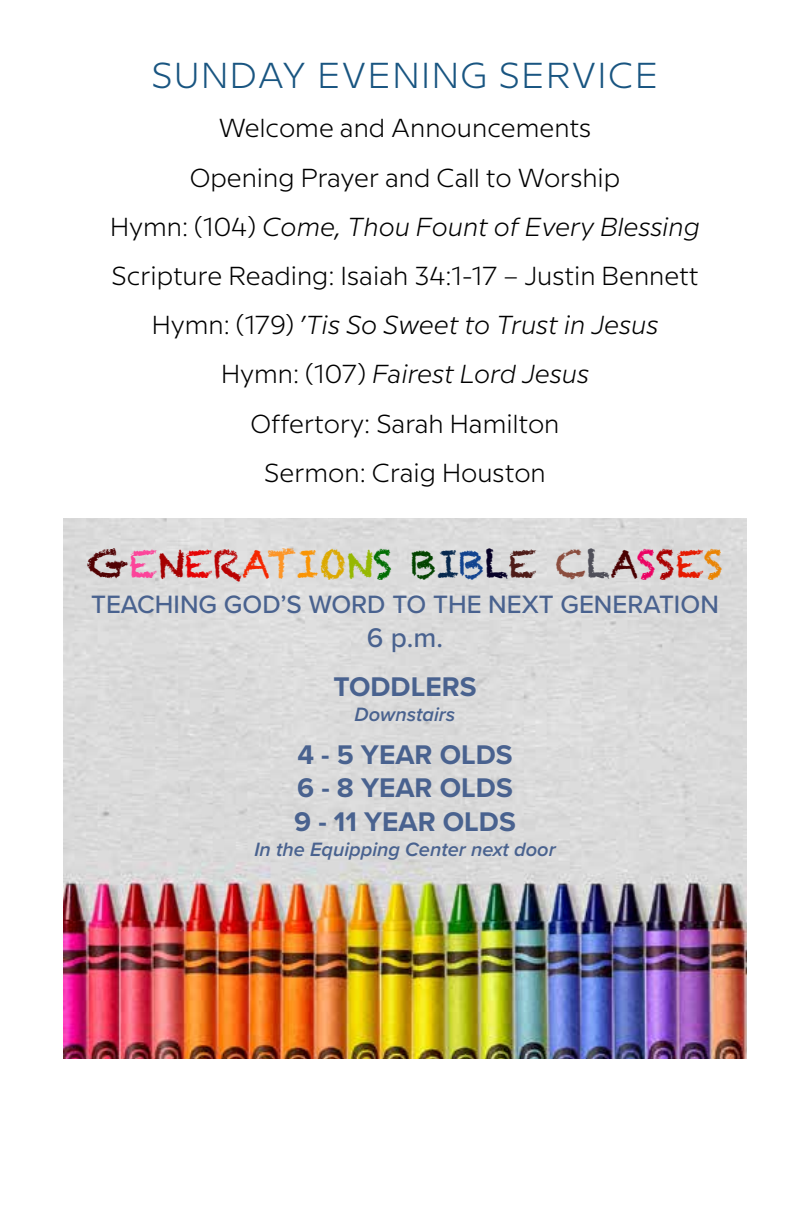
<style>
.page{position:relative;width:792px;height:1224px;background:#fff}
.page>*{position:absolute;margin:0;border:0;box-sizing:border-box;transform-origin:0 0}
.t1{font:38px "Chalkduster";color:#510102}
.t2{font:300 36px "Milliard";letter-spacing:.04em;color:#195581}
.t3{font:700 28px/33.6px "Proxima Nova";color:#49628f;text-align:justify}
.t4{font:500 28px "Proxima Nova";color:#49628f}
.t5{font:300 26px/49.2px "Milliard";color:#000;text-align:center}
.t6{font:500 26px "Proxima Nova";color:#49628f}
.t7{font:italic 600 20px "Proxima Nova";color:#49628f}
.s1{font-style:italic}
.s2{color:#fc449a}
.s3{color:#a50000}
.s4{color:#e50304}
.s5{color:#b90101}
.s6{color:#f52700}
.s7{color:#fd9526}
.s8{color:#fa9403}
.s9{color:#dca900}
.s10{color:#96b801}
.s11{color:#016e03}
.s12{color:#034400}
.s13{color:#06284e}
.s14{color:#12438f}
.s15{color:#070127}
.s16{color:#4e1b17}
.s17{color:#8b4d3e}
.s18{color:#4f4f59}
.s19{color:#4a0001}
.s20{color:#ec0062}
.s21{color:#aa0001}
.s22{color:#e61a00}
.s23{color:#ea8302}
</style>
<div class="page">
<img style="left:63px;top:519px;width:684px;height:539px">
<h2 class="t2" style="left:152px;top:50px;width:508px">SUNDAY EVENING SERVICE</h2>
<p class="t5" style="left:110px;top:102px;width:591px">Welcome and Announcements<br>Opening Prayer and Call to Worship<br>Hymn: (104) <span class="s1">Come, Thou Fount of Every Blessing </span>Scripture Reading: Isaiah 34:1-17 – Justin Bennett Hymn: (179) <span class="s1">’Tis So Sweet to Trust in Jesus </span>Hymn: (107) <span class="s1">Fairest Lord Jesus<br></span>Offertory: Sarah Hamilton<br>Sermon: Craig Houston</p>
<h1 class="t1" style="left:87px;top:542px;width:637px">G<span class="s2">E</span><span class="s3">N</span><span class="s4">E</span><span class="s5">R</span><span class="s6">A</span><span class="s7">T</span><span class="s8">I</span><span class="s9">O</span><span class="s10">N</span><span class="s11">S</span> <span class="s12">B</span><span class="s13">I</span><span class="s14">B</span><span class="s15">L</span><span class="s16">E</span> <span class="s17">C</span><span class="s18">L</span><span class="s19">A</span><span class="s20">S</span><span class="s21">S</span><span class="s22">E</span><span class="s23">S</span></h1>
<p class="t6" style="left:91px;top:589px;width:629px">TEACHING GOD’S WORD TO THE NEXT GENERATION</p>
<p class="t4" style="left:367px;top:621px;width:78px">6 p.m.</p>
<p class="t3" style="left:333px;top:671px;width:145px">TODDLERS</p>
<p class="t7" style="left:355px;top:702px;width:102px">Downstairs</p>
<p class="t3" style="left:294px;top:739px;width:223px">4 - 5 YEAR OLDS 6 - 8 YEAR OLDS 9 - 11 YEAR OLDS</p>
<p class="t7" style="left:254px;top:838px;width:303px">In the Equipping Center next door</p>
</div>
